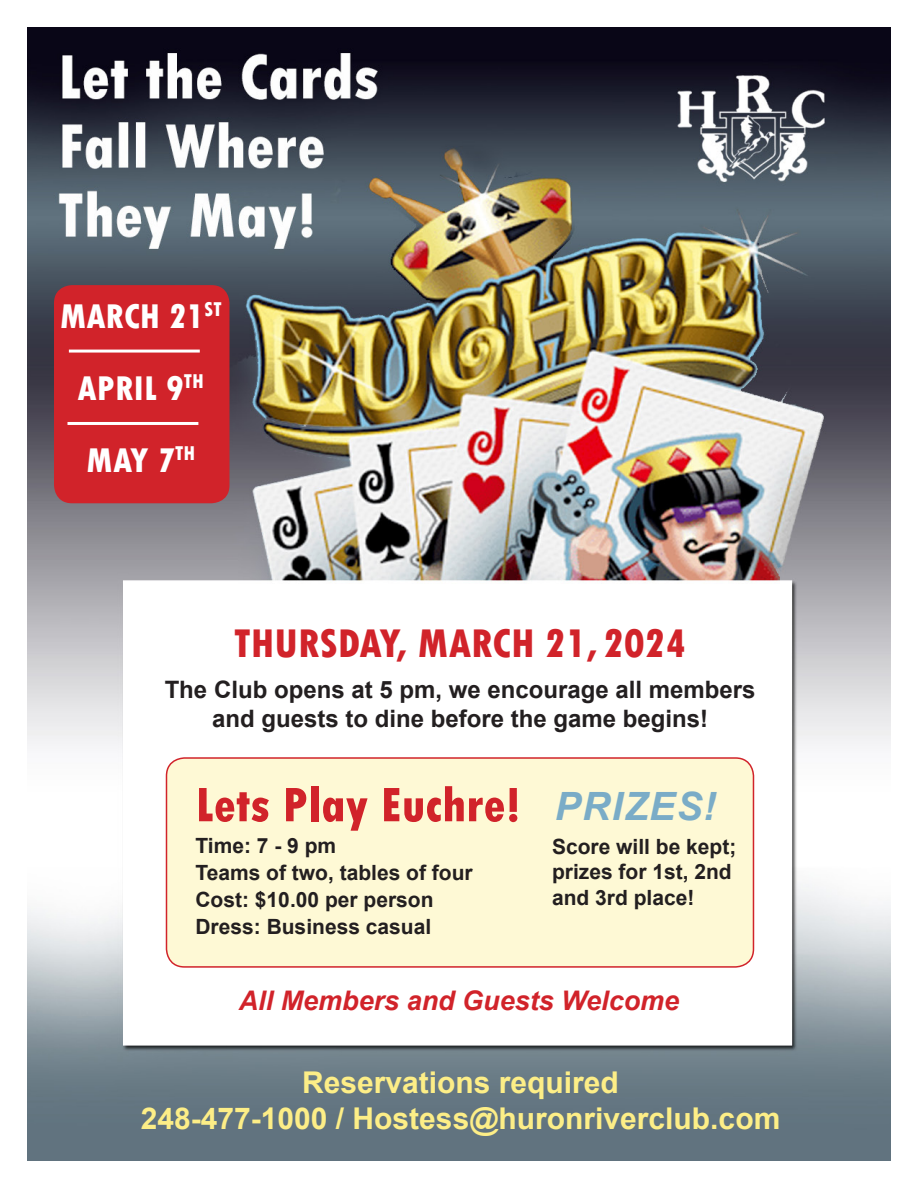
<style>
.page{position:relative;width:918px;height:1188px;background:#fff}
.page>*{position:absolute;margin:0;border:0;box-sizing:border-box;transform-origin:0 0}
.t1{font:800 condensed 51px "Tw Cen";color:#d1232a}
.t2{font:800 condensed 42px "Tw Cen";color:#d1232a}
.t3{font:italic 700 39px "Arial";letter-spacing:.035em;color:#7aacc7}
.t4{font:800 condensed 36px "Tw Cen";color:#fff}
.t5{font:700 30px "Arial";color:#fdee87}
.t6{font:italic 700 27px "Arial";color:#d1232a}
.t7{font:700 24px "Arial";color:#231f20}
.t8{font:700 21px/25.2px "Arial";color:#231f20}
</style>
<div class="page">
<img style="left:27px;top:27px;width:864px;height:1134px">
<div style="left:166px;top:758px;width:587px;height:209px;background:#fef9d5;border-radius:18px"></div>
<div style="left:166px;top:757px;width:588px;height:211px;border:2px solid #d1232a;border-radius:18px"></div>
<div style="left:54px;top:285px;width:176px;height:218px;background:#d1232a;border-radius:18px"></div>
<hr style="left:69px;top:350px;width:131px;height:3px;background:#fff">
<hr style="left:68px;top:422px;width:130px;height:3px;background:#fff">
<p class="t4" style="left:60px;top:295px;width:164px">MARCH 21<sup>ST</sup></p>
<p class="t4" style="left:78px;top:367px;width:128px">APRIL 9<sup>TH</sup></p>
<p class="t4" style="left:86px;top:439px;width:111px">MAY 7<sup>TH</sup></p>
<p class="t2" style="left:234px;top:619px;width:453px">THURSDAY, MARCH 21, 2024</p>
<p class="t7" style="left:165px;top:673px;width:592px">The Club opens at 5 pm, we encourage all members</p>
<p class="t7" style="left:212px;top:702px;width:498px">and guests to dine before the game begins!</p>
<p class="t1" style="left:195px;top:775px;width:327px">Lets Play Euchre!</p>
<p class="t8" style="left:195px;top:833px;width:142px">Time: 7 - 9 pm</p>
<p class="t8" style="left:195px;top:860px;width:279px">Teams of two, tables of four</p>
<p class="t8" style="left:195px;top:887px;width:240px">Cost: $10.00 per person</p>
<p class="t8" style="left:195px;top:914px;width:237px">Dress: Business casual</p>
<p class="t3" style="left:555px;top:780px;width:163px">PRIZES!</p>
<p class="t8" style="left:552px;top:834px;width:186px">Score will be kept; prizes for 1st, 2nd</p>
<p class="t8" style="left:552px;top:885px;width:144px">and 3rd place!</p>
<p class="t6" style="left:239px;top:982px;width:442px">All Members and Guests Welcome</p>
<p class="t5" style="left:302px;top:1061px;width:318px">Reservations required</p>
<p class="t5" style="left:141px;top:1097px;width:641px">248-477-1000 / Hostess@huronriverclub.com</p>
</div>
